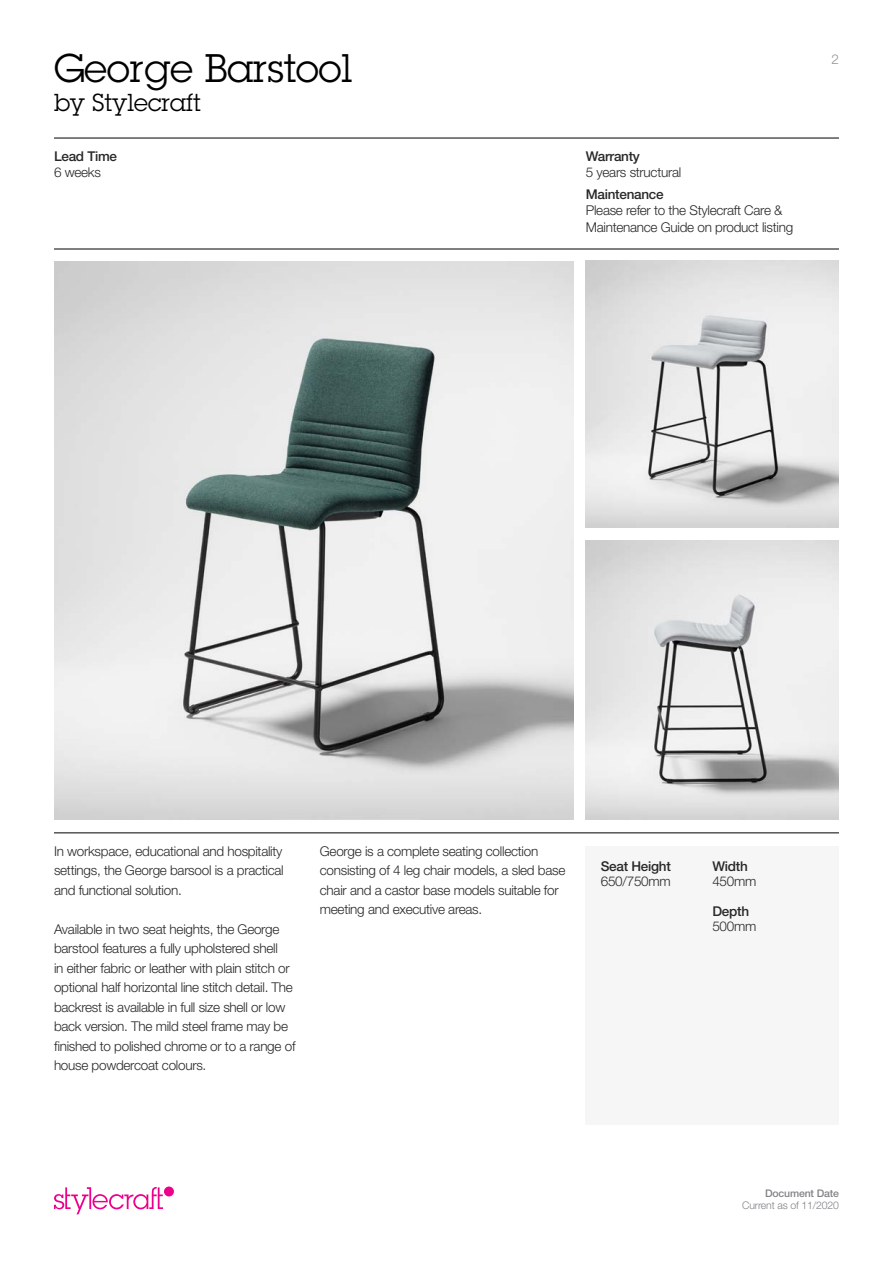
<style>
.page{position:relative;width:893px;height:1263px;background:#fff}
.page>*{position:absolute;margin:0;border:0;box-sizing:border-box;transform-origin:0 0}
.t1{font:39px "Lubalin Graph Std";color:#000}
.t2{font:24px "Lubalin Graph Std";color:#000}
.t3{font:300 13.5px/19.5px "Helvetica Neue LT Std";letter-spacing:-.02em;color:#292829}
.t4{font:500 13.5px "Helvetica Neue LT Std";letter-spacing:-.02em;color:#292829}
.t5{font:300 13.5px "Helvetica Neue LT Std";color:#939598}
.t6{font:300 10.5px "Helvetica Neue LT Std";letter-spacing:-.015em;color:#808285}
.t7{font:500 10.5px "Helvetica Neue LT Std";letter-spacing:-.015em;color:#808285}
</style>
<div class="page">
<div style="left:586px;top:846px;width:253px;height:278px;background:#f6f6f6"></div>
<div style="left:164px;top:1186px;width:10px;height:10px;background:#ec008c;border-radius:50%"></div>
<svg style="left:54px;top:1187px;width:109px;height:27px"></svg>
<img style="left:54px;top:261px;width:519px;height:559px">
<img style="left:586px;top:261px;width:253px;height:267px">
<img style="left:586px;top:540px;width:253px;height:280px">
<hr style="left:54px;top:138px;width:785px;height:1px;background:#000">
<hr style="left:54px;top:832px;width:785px;height:1px;background:#000">
<hr style="left:54px;top:249px;width:785px;height:1px;background:#000">
<h1 class="t1" style="left:54px;top:44px;width:300px">George Barstool</h1>
<h2 class="t2" style="left:54px;top:87px;width:148px">by Stylecraft</h2>
<p class="t4" style="left:54px;top:148px;width:65px">Lead Time</p>
<p class="t4" style="left:586px;top:148px;width:56px">Warranty</p>
<p class="t3" style="left:54px;top:163px;width:48px">6 weeks</p>
<p class="t3" style="left:586px;top:163px;width:97px">5 years structural</p>
<p class="t4" style="left:586px;top:186px;width:79px">Maintenance</p>
<p class="t3" style="left:586px;top:202px;width:209px;line-height:16.5px">Please refer to the Stylecraft Care &amp;<br>Maintenance Guide on product listing</p>
<p class="t5" style="left:831px;top:51px;width:9px">2</p>
<p class="t3" style="left:54px;top:841px;width:231px;text-align:justify">In workspace, educational and hospitality settings, the George barsool is a practical and functional solution.</p>
<p class="t3" style="left:54px;top:919px;width:243px">Available in two seat heights, the George barstool features a fully upholstered shell<br>in either fabric or leather with plain stitch or optional half horizontal line stitch detail. The backrest is available in full size shell or low back version. The mild steel frame may be finished to polished chrome or to a range of house powdercoat colours.</p>
<p class="t3" style="left:320px;top:841px;width:247px">George is a complete seating collection consisting of 4 leg chair models, a sled base chair and a castor base models suitable for meeting and executive areas.</p>
<p class="t4" style="left:601px;top:858px;width:72px">Seat Height</p>
<p class="t3" style="left:601px;top:871px;width:71px">650/750mm</p>
<p class="t4" style="left:712px;top:858px;width:37px">Width</p>
<p class="t3" style="left:712px;top:871px;width:45px">450mm</p>
<p class="t4" style="left:712px;top:903px;width:38px">Depth</p>
<p class="t3" style="left:712px;top:916px;width:45px">500mm</p>
<p class="t7" style="left:765px;top:1187px;width:75px">Document Date</p>
<p class="t6" style="left:742px;top:1199px;width:98px">Current as of 11/2020</p>
</div>
